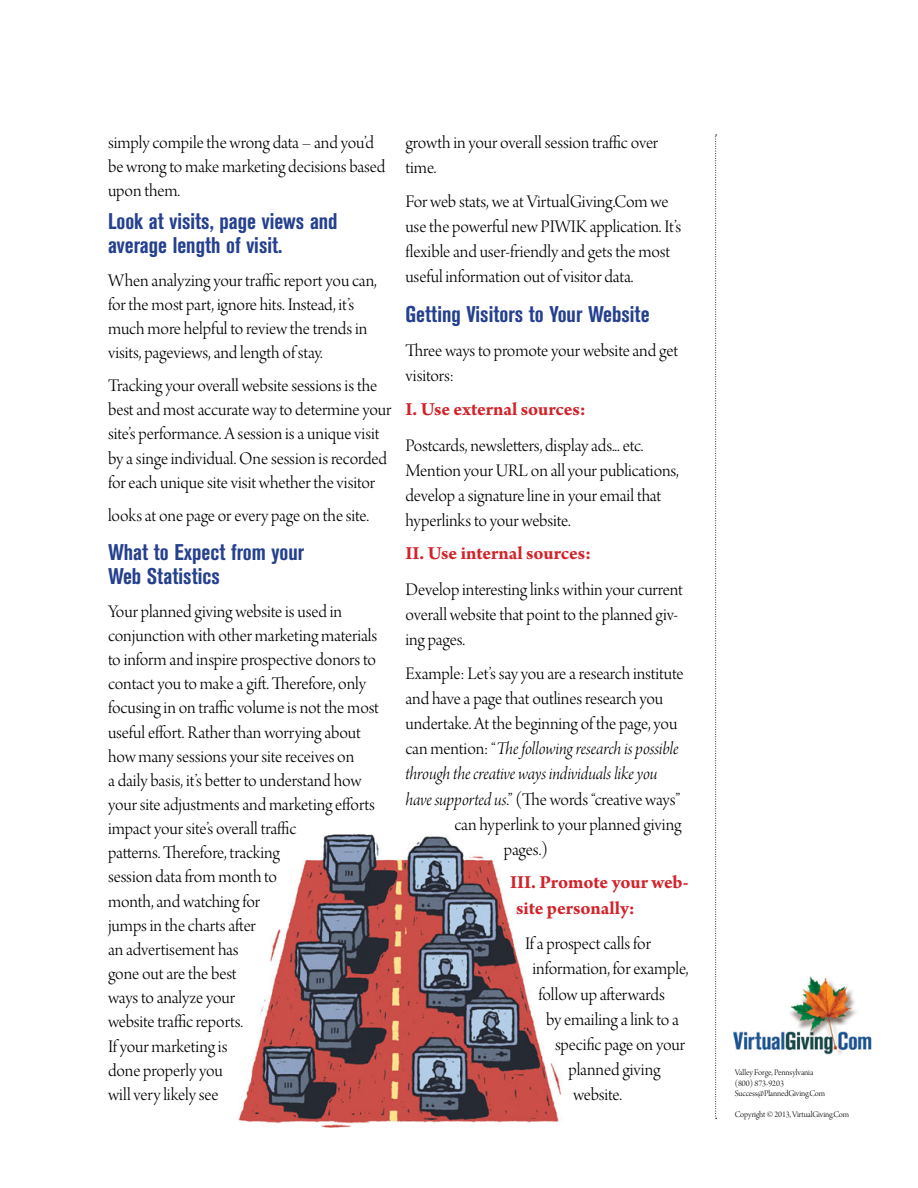
<style>
.page{position:relative;width:918px;height:1188px;background:#fff}
.page>*{position:absolute;margin:0;border:0;box-sizing:border-box;transform-origin:0 0}
.t1{font:700 condensed 22.5px/24.2px "Akzidenz Grotesk BE";color:#25408f}
.t2{font:700 19.5px/25px "Arno Pro";letter-spacing:-.005em;color:#d2232a}
.t3{font:18.75px/24.2px "Arno Pro Light Display";letter-spacing:-.005em;color:#000}
.t4{font:18.75px/25px "Arno Pro Light Italic Display";letter-spacing:-.01em;color:#000}
.t5{font:9px/10.5px "Arno Pro Light Display";letter-spacing:-.015em;color:#000}
.s1{font-family:"Arno Pro Light Display"}
.s2{font-family:"Arno Pro Light Italic Display"}
</style>
<div class="page">
<img style="left:238px;top:834px;width:325px;height:294px">
<svg style="left:715px;top:135px;width:2px;height:984px"></svg>
<img style="left:732px;top:976px;width:140px;height:79px">
<p class="t3" style="left:108px;top:132px;width:279px">simply compile the wrong data – and you’d be wrong to make marketing decisions based upon them.</p>
<p class="t1" style="left:108px;top:209px;width:231px">Look at visits, page views and average length of visit.</p>
<p class="t3" style="left:108px;top:270px;width:270px">When analyzing your traffic report you can, for the most part, ignore hits. Instead, it’s much more helpful to review the trends in visits, pageviews, and length of stay.</p>
<p class="t3" style="left:108px;top:375px;width:285px">Tracking your overall website sessions is the best and most accurate way to determine your site’s performance. A session is a unique visit by a singe individual. One session is recorded for each unique site visit whether the visitor</p>
<p class="t3" style="left:108px;top:504px;width:263px">looks at one page or every page on the site.</p>
<p class="t1" style="left:108px;top:540px;width:198px">What to Expect from your<br>Web Statistics</p>
<p class="t3" style="left:108px;top:600px;width:273px">Your planned giving website is used in conjunction with other marketing materials to inform and inspire prospective donors to contact you to make a gift. Therefore, only focusing in on traffic volume is not the most useful effort. Rather than worrying about how many sessions your site receives on<br>a daily basis, it’s better to understand how your site adjustments and marketing efforts impact your site’s overall traffic<br>patterns. Therefore, tracking<br>session data from month to<br>month, and watching for<br>jumps in the charts after<br>an advertisement has<br>gone out are the best<br>ways to analyze your<br>website traffic reports.<br>If your marketing is<br>done properly you<br>will very likely see</p>
<p class="t3" style="left:405px;top:131px;width:254px;line-height:25px">growth in your overall session traffic over time.</p>
<p class="t3" style="left:405px;top:190px;width:277px;line-height:25px">For web stats, we at VirtualGiving.Com we use the powerful new PIWIK application. It’s flexible and user-friendly and gets the most useful information out of visitor data.</p>
<p class="t1" style="left:405px;top:303px;width:246px">Getting Visitors to Your Website</p>
<p class="t3" style="left:405px;top:339px;width:274px;line-height:25px">Three ways to promote your website and get visitors:</p>
<p class="t2" style="left:405px;top:397px;width:182px">I. Use external sources:</p>
<p class="t3" style="left:405px;top:434px;width:275px;line-height:25px">Postcards, newsletters, display ads... etc.<br>Mention your URL on all your publications, develop a signature line in your email that hyperlinks to your website.</p>
<p class="t2" style="left:405px;top:542px;width:187px">II. Use internal sources:</p>
<p class="t3" style="left:405px;top:579px;width:279px;line-height:25px">Develop interesting links within your current overall website that point to the planned giv&shy;ing pages.</p>
<p class="t3" style="left:405px;top:662px;width:280px;line-height:25px">Example: Let’s say you are a research institute and have a page that outlines research you undertake. At the beginning of the page, you</p>
<p class="t4" style="left:405px;top:738px;width:275px"><span class="s1">can mention: “</span>The following research is possible through the creative ways individuals like you</p>
<p class="t3" style="left:405px;top:788px;width:276px"><span class="s2">have supported us</span>.” (The words “creative ways”</p>
<p class="t3" style="left:454px;top:813px;width:228px">can hyperlink to your planned giving</p>
<p class="t3" style="left:504px;top:838px;width:46px">pages.)</p>
<p class="t2" style="left:516px;top:871px;width:174px;text-indent:-6px">III. Promote your web&shy;site personally:</p>
<p class="t3" style="left:525px;top:933px;width:127px">If a prospect calls for</p>
<p class="t3" style="left:532px;top:958px;width:158px">information, for example,</p>
<p class="t3" style="left:538px;top:983px;width:128px">follow up afterwards</p>
<p class="t3" style="left:546px;top:1008px;width:135px">by emailing a link to a</p>
<p class="t3" style="left:555px;top:1033px;width:132px">specific page on your</p>
<p class="t3" style="left:568px;top:1058px;width:93px">planned giving</p>
<p class="t3" style="left:573px;top:1083px;width:51px">website.</p>
<p class="t5" style="left:735px;top:1068px;width:92px">Valley Forge, Pennsylvania (800) 873-9203<br>Success@PlannedGiving.Com</p>
<p class="t5" style="left:735px;top:1110px;width:116px">Copyright © 2013, VirtualGiving.Com</p>
</div>
